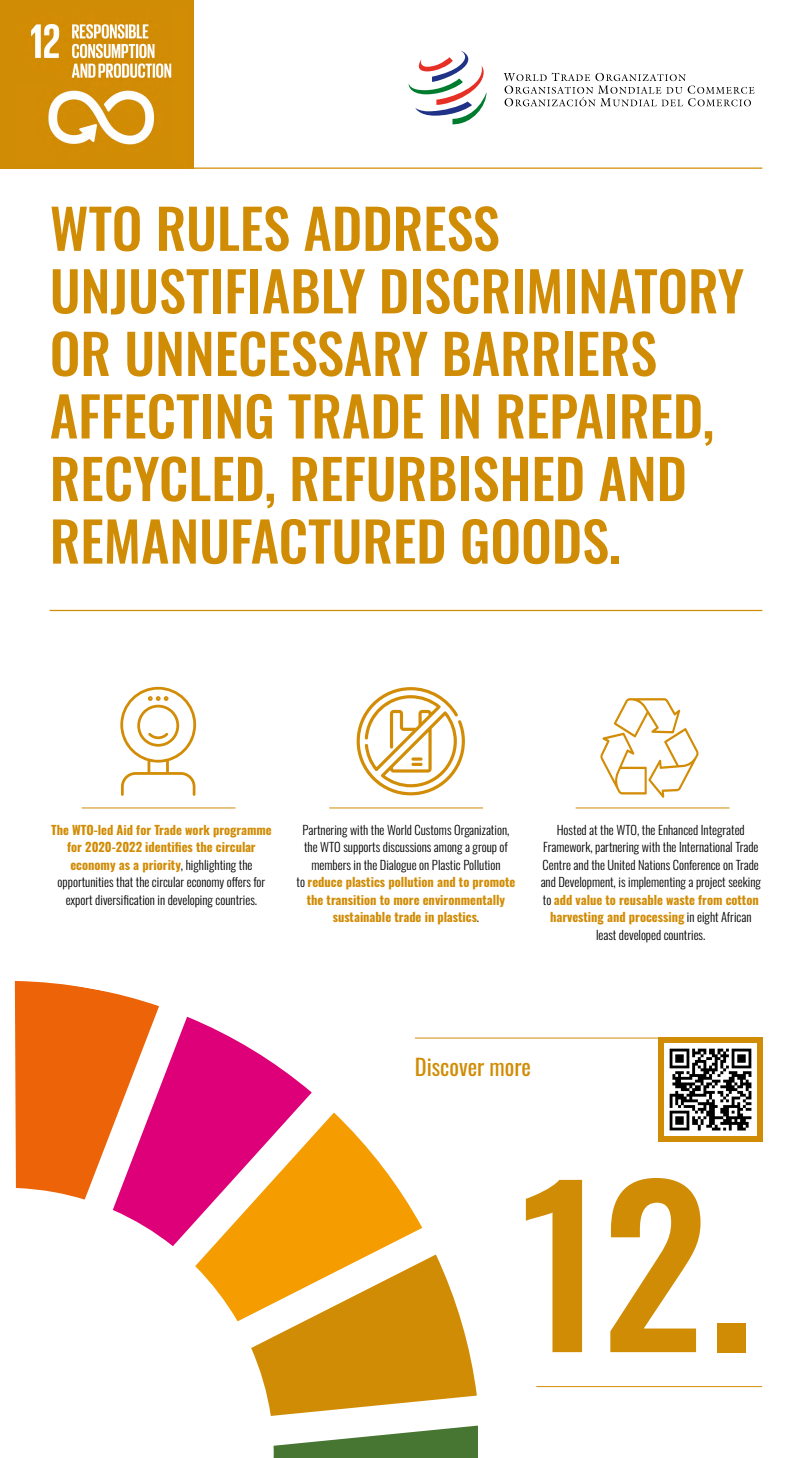
<style>
.page{position:relative;width:812px;height:1458px;background:#fff}
.page>*{position:absolute;margin:0;border:0;box-sizing:border-box;transform-origin:0 0}
.t1{font:500 212.5px "Oswald";color:#d18c05}
.t2{font:500 54.5px/62.5px "Oswald";color:#d18c05}
.t3{font:22.5px "Oswald";color:#d18c05}
.t4{font:300 12.5px/17.5px "Oswald";color:#000;text-align:center}
.s1{font-weight:700;color:#d18c05}
</style>
<div class="page">
<svg style="left:408px;top:50px;width:78px;height:74px"></svg>
<svg style="left:503px;top:73px;width:251px;height:33px"></svg>
<svg style="left:273px;top:1425px;width:205px;height:32px"></svg>
<svg style="left:15px;top:981px;width:462px;height:434px"></svg>
<hr style="left:536px;top:1385px;width:226px;height:1px;background:#d18c05">
<hr style="left:575px;top:807px;width:154px;height:1px;background:#d18c05">
<hr style="left:329px;top:807px;width:154px;height:1px;background:#d18c05">
<hr style="left:82px;top:807px;width:153px;height:1px;background:#d18c05">
<hr style="left:50px;top:167px;width:712px;height:2px;background:#d18c05">
<hr style="left:50px;top:609px;width:712px;height:2px;background:#d18c05">
<hr style="left:415px;top:1037px;width:347px;height:1px;background:#d18c05">
<div style="left:0;top:0;width:194px;height:168px;background:#d18c05"></div>
<img style="left:31px;top:24px;width:141px;height:121px">
<svg style="left:120px;top:686px;width:76px;height:109px"></svg>
<svg style="left:356px;top:687px;width:109px;height:108px"></svg>
<svg style="left:600px;top:698px;width:98px;height:99px"></svg>
<div style="left:658px;top:1037px;width:104px;height:104px;background:#d18c05"></div>
<img style="left:664px;top:1043px;width:92px;height:92px">
<h2 class="t2" style="left:50px;top:201px;width:695px">WTO RULES ADDRESS<br>UNJUSTIFIABLY DISCRIMINATORY<br>OR UNNECESSARY BARRIERS<br>AFFECTING TRADE IN REPAIRED,<br>RECYCLED, REFURBISHED AND<br>REMANUFACTURED GOODS.</h2>
<p class="t4" style="left:51px;top:819px;width:222px"><span class="s1">The WTO-led Aid for Trade work programme for 2020-2022 identifies the circular economy as a priority</span>, highlighting the opportunities that the circular economy offers for export diversification in developing countries.</p>
<p class="t4" style="left:296px;top:819px;width:220px">Partnering with the World Customs Organization, the WTO supports discussions among a group of members in the Dialogue on Plastic Pollution<br>to <span class="s1">reduce plastics pollution and to promote the transition to more environmentally sustainable trade in plastics</span>.</p>
<p class="t4" style="left:540px;top:819px;width:222px">Hosted at the WTO, the Enhanced Integrated Framework, partnering with the International Trade Centre and the United Nations Conference on Trade and Development, is implementing a project seeking to <span class="s1">add value to reusable waste from cotton harvesting and processing</span> in eight African least developed countries.</p>
<h3 class="t3" style="left:415px;top:1046px;width:118px">Discover more</h3>
<h1 class="t1" style="left:520px;top:1154px;width:234px">12.</h1>
</div>
